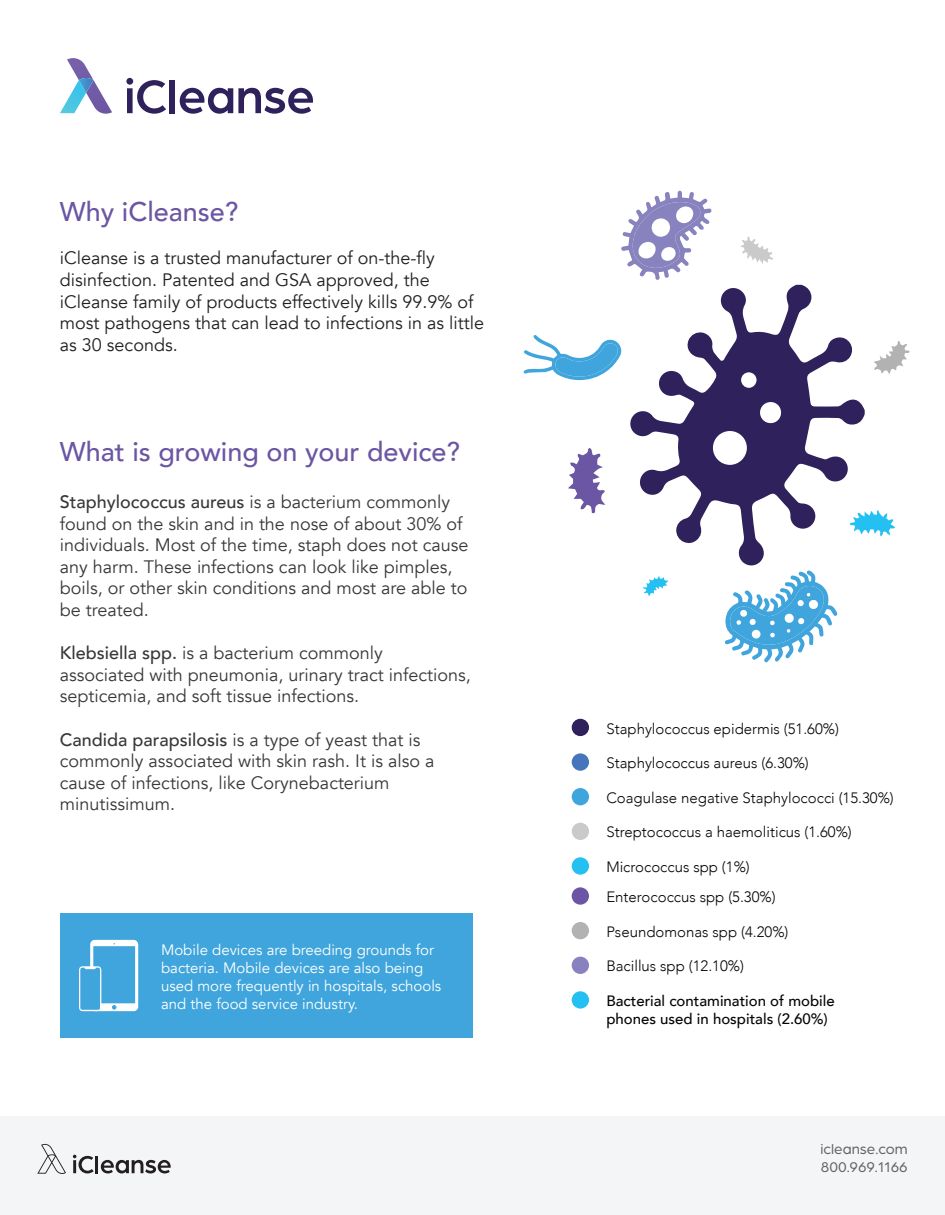
<style>
.page{position:relative;width:945px;height:1215px;background:#fff}
.page>*{position:absolute;margin:0;border:0;box-sizing:border-box;transform-origin:0 0}
.t1{font:500 27px "Avenir";color:#6b56a3}
.t2{font:18px/21.6px "Avenir";color:#373837}
.t3{font:18px/21.6px "Avenir";color:#231f20}
.t4{font:300 15px/30px "Avenir";color:#050504}
.t5{font:15px/18px "Avenir";color:#fff}
.t6{font:500 15px/18px "Avenir";color:#050504}
.t7{font:15px/18px "Arboria";color:#606160}
.s1{font-weight:500}
</style>
<div class="page">
<svg style="left:126px;top:78px;width:40px;height:36px"></svg>
<div style="left:169px;top:80px;width:6px;height:33px;background:#2f225c"></div>
<svg style="left:180px;top:88px;width:133px;height:26px"></svg>
<svg style="left:60px;top:58px;width:52px;height:56px"></svg>
<div style="left:572px;top:719px;width:17px;height:17px;background:#2f225c;border-radius:50%"></div>
<div style="left:572px;top:753px;width:17px;height:18px;background:#4675bb;border-radius:50%"></div>
<div style="left:572px;top:788px;width:17px;height:17px;background:#40a5dc;border-radius:50%"></div>
<div style="left:572px;top:823px;width:17px;height:17px;background:#cbcaca;border-radius:50%"></div>
<div style="left:572px;top:857px;width:17px;height:18px;background:#23c0f1;border-radius:50%"></div>
<div style="left:572px;top:887px;width:17px;height:18px;background:#6b56a3;border-radius:50%"></div>
<div style="left:572px;top:922px;width:17px;height:17px;background:#b2b2b2;border-radius:50%"></div>
<div style="left:572px;top:957px;width:17px;height:17px;background:#8883be;border-radius:50%"></div>
<div style="left:572px;top:991px;width:17px;height:18px;background:#23c0f1;border-radius:50%"></div>
<svg style="left:865px;top:510px;width:30px;height:26px"></svg>
<svg style="left:630px;top:285px;width:235px;height:281px"></svg>
<svg style="left:621px;top:191px;width:91px;height:89px"></svg>
<svg style="left:724px;top:570px;width:114px;height:92px"></svg>
<svg style="left:740px;top:236px;width:33px;height:28px"></svg>
<svg style="left:568px;top:448px;width:37px;height:65px"></svg>
<svg style="left:643px;top:576px;width:25px;height:20px"></svg>
<svg style="left:874px;top:341px;width:36px;height:33px"></svg>
<svg style="left:523px;top:335px;width:99px;height:45px"></svg>
<div style="left:60px;top:913px;width:412px;height:125px;background:#40a5dc"></div>
<div style="left:0;top:1116px;width:945px;height:99px;background:#f4f5f6"></div>
<svg style="left:73px;top:1155px;width:21px;height:18px"></svg>
<hr style="left:95px;top:1156px;width:3px;height:17px;background:#231f20">
<svg style="left:101px;top:1160px;width:70px;height:13px"></svg>
<svg style="left:37px;top:1144px;width:29px;height:30px"></svg>
<svg style="left:79px;top:940px;width:59px;height:71px"></svg>
<h1 class="t1" style="left:60px;top:188px;width:180px">Why iCleanse?</h1>
<p class="t3" style="left:60px;top:248px;width:426px">iCleanse is a trusted manufacturer of on-the-fly disinfection. Patented and GSA approved, the iCleanse family of products effectively kills 99.9% of most pathogens that can lead to infections in as little as 30 seconds.</p>
<h1 class="t1" style="left:60px;top:428px;width:402px">What is growing on your device?</h1>
<p class="t2" style="left:60px;top:491px;width:410px"><span class="s1">Staphylococcus aureus</span> is a bacterium commonly found on the skin and in the nose of about 30% of individuals. Most of the time, staph does not cause any harm. These infections can look like pimples, boils, or other skin conditions and most are able to be treated.</p>
<p class="t2" style="left:60px;top:643px;width:412px"><span class="s1">Klebsiella spp.</span> is a bacterium commonly associated with pneumonia, urinary tract infections, septicemia, and soft tissue infections.</p>
<p class="t2" style="left:60px;top:729px;width:376px"><span class="s1">Candida parapsilosis</span> is a type of yeast that is commonly associated with skin rash. It is also a cause of infections, like Corynebacterium minutissimum.</p>
<p class="t5" style="left:161px;top:941px;width:282px">Mobile devices are breeding grounds for bacteria. Mobile devices are also being used more frequently in hospitals, schools and the food service industry.</p>
<p class="t4" style="left:606px;top:713px;width:234px">Staphylococcus epidermis (51.60%)</p>
<p class="t4" style="left:606px;top:748px;width:204px">Staphylococcus aureus (6.30%)</p>
<p class="t4" style="left:606px;top:783px;width:289px">Coagulase negative Staphylococci (15.30%)</p>
<p class="t4" style="left:606px;top:817px;width:247px">Streptococcus a haemoliticus (1.60%)</p>
<p class="t4" style="left:606px;top:852px;width:171px">Micrococcus spp (1%)<br>Enterococcus spp (5.30%)</p>
<p class="t4" style="left:606px;top:917px;width:184px">Pseundomonas spp (4.20%)</p>
<p class="t4" style="left:606px;top:951px;width:139px">Bacillus spp (12.10%)</p>
<p class="t6" style="left:606px;top:991px;width:230px">Bacterial contamination of mobile phones used in hospitals (2.60%)</p>
<p class="t7" style="left:820px;top:1139px;width:89px">icleanse.com<br>800.969.1166</p>
</div>
